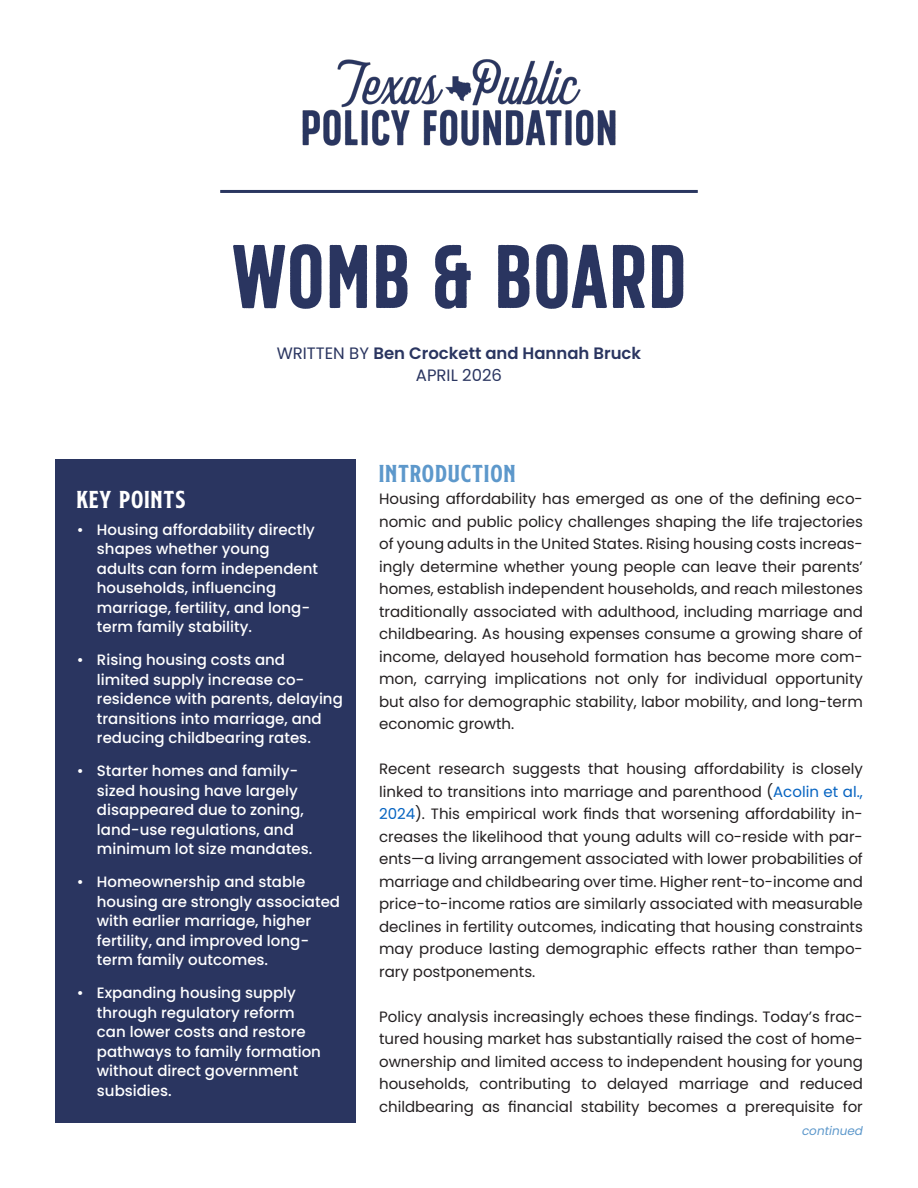
<style>
.page{position:relative;width:918px;height:1188px;background:#fff}
.page>*{position:absolute;margin:0;border:0;box-sizing:border-box;transform-origin:0 0}
.t1{font:90px "SS Nickson Six";color:#2a3560}
.SubHeader{font:28.5px "SS Nickson One";letter-spacing:.05em;color:#5d98cb}
.SubHeader-2{font:28.5px "SS Nickson One";letter-spacing:.05em;color:#fff}
.t2{font:600 16.5px "Poppins";color:#2a3560}
.t3{font:16.5px "Poppins";color:#2a3560}
.copy{font:15px/22.5px "Poppins";color:#231f20;text-align:justify}
.t4{font:500 15px/19.5px "Poppins";color:#fff}
.t5{font:italic 12px "Poppins";color:#5d98cb}
.s1{font-weight:400}
.s2{color:#0563c1}
</style>
<div class="page">
<hr style="left:220px;top:190px;width:478px;height:3px;background:#2a3660">
<img style="left:302px;top:59px;width:314px;height:87px">
<div style="left:55px;top:459px;width:300px;height:663px;background:#2a3560"></div>
<p class="t1" style="left:231px;top:222px;width:458px">WOMB &amp; BOARD</p>
<p class="t2" style="left:277px;top:343px;width:366px"><span class="s1">WRITTEN BY</span> Ben Crockett and Hannah Bruck</p>
<p class="t3" style="left:416px;top:366px;width:88px">APRIL 2026</p>
<p class="SubHeader-2" style="left:77px;top:479px;width:110px">KEY POINTS</p>
<p class="t4" style="left:97px;top:520px;width:223px;text-indent:-20px">• Housing affordability directly shapes whether young adults can form independent households, influencing marriage, fertility, and long&shy;term family stability.</p>
<p class="t4" style="left:97px;top:650px;width:247px;text-indent:-20px">• Rising housing costs and<br>limited supply increase co&shy;residence with parents, delaying transitions into marriage, and reducing childbearing rates.</p>
<p class="t4" style="left:97px;top:761px;width:217px;text-indent:-20px">• Starter homes and family&shy;sized housing have largely disappeared due to zoning, land-use regulations, and minimum lot size mandates.</p>
<p class="t4" style="left:97px;top:872px;width:245px;text-indent:-20px">• Homeownership and stable housing are strongly associated with earlier marriage, higher fertility, and improved long&shy;term family outcomes.</p>
<p class="t4" style="left:97px;top:983px;width:226px;text-indent:-20px">• Expanding housing supply through regulatory reform can lower costs and restore pathways to family formation without direct government subsidies.</p>
<p class="SubHeader" style="left:379px;top:452px;width:138px">INTRODUCTION</p>
<p class="copy" style="left:379px;top:488px;width:485px">Housing affordability has emerged as one of the defining eco&shy;nomic and public policy challenges shaping the life trajectories of young adults in the United States. Rising housing costs increas&shy;ingly determine whether young people can leave their parents’ homes, establish independent households, and reach milestones traditionally associated with adulthood, including marriage and childbearing. As housing expenses consume a growing share of income, delayed household formation has become more com&shy;mon, carrying implications not only for individual opportunity but also for demographic stability, labor mobility, and long-term economic growth.</p>
<p class="copy" style="left:379px;top:758px;width:485px">Recent research suggests that housing affordability is closely linked to transitions into marriage and parenthood (<span class="s2">Acolin et al., 2024</span>). This empirical work finds that worsening affordability in&shy;creases the likelihood that young adults will co-reside with par&shy;ents—a living arrangement associated with lower probabilities of marriage and childbearing over time. Higher rent-to-income and price-to-income ratios are similarly associated with measurable declines in fertility outcomes, indicating that housing constraints may produce lasting demographic effects rather than tempo&shy;rary postponements.</p>
<p class="copy" style="left:379px;top:1005px;width:485px">Policy analysis increasingly echoes these findings. Today’s frac&shy;tured housing market has substantially raised the cost of home&shy;ownership and limited access to independent housing for young households, contributing to delayed marriage and reduced childbearing as financial stability becomes a prerequisite for</p>
<p class="t5" style="left:802px;top:1124px;width:62px">continued</p>
</div>
